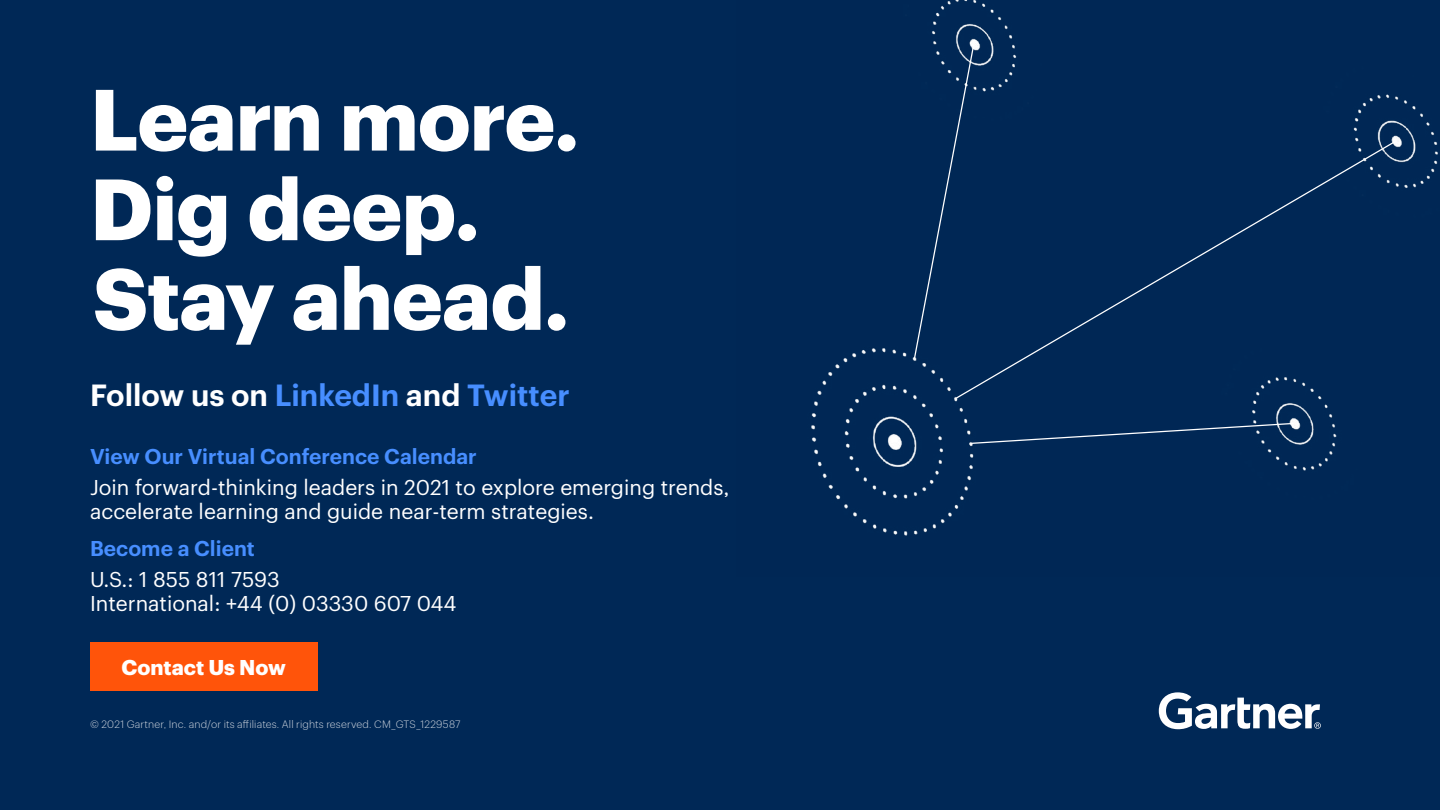
<style>
.page{position:relative;width:1440px;height:810px;background:#002856}
.page>*{position:absolute;margin:0;border:0;box-sizing:border-box;transform-origin:0 0}
.t1{font:700 84.9px/89.7px "Graphik";letter-spacing:-.01em;color:#fff}
.t2{font:600 30px "Graphik";color:#478eff}
.t3{font:21px/24px "Graphik";color:#fff}
.t4{font:600 21px "Graphik";color:#478eff}
.t5{font:700 21px "Graphik";color:#fff}
.t6{font:300 10.5px "Graphik";letter-spacing:.015em;color:#fff}
.s1{color:#fff}
</style>
<div class="page">
<img style="left:811px;top:0;width:627px;height:536px">
<svg style="left:970px;top:422px;width:325px;height:23px"></svg>
<svg style="left:913px;top:43px;width:62px;height:317px"></svg>
<svg style="left:954px;top:139px;width:443px;height:261px"></svg>
<svg style="left:1159px;top:692px;width:162px;height:37px"></svg>
<div style="left:90px;top:642px;width:227px;height:49px;background:#ff540a"></div>
<h1 class="t1" style="left:90px;top:67px;width:491px">Learn more.<br>Dig deep.<br>Stay ahead.</h1>
<h2 class="t2" style="left:90px;top:372px;width:481px"><span class="s1">Follow us on</span> LinkedIn <span class="s1">and</span> Twitter</h2>
<p class="t4" style="left:90px;top:440px;width:388px">View Our Virtual Conference Calendar</p>
<p class="t3" style="left:90px;top:473px;width:641px">Join forward-thinking leaders in 2021 to explore emerging trends, accelerate learning and guide near-term strategies.</p>
<p class="t4" style="left:90px;top:533px;width:166px">Become a Client</p>
<p class="t3" style="left:90px;top:566px;width:368px">U.S.: 1 855 811 7593<br>International: +44 (0) 03330 607 044</p>
<p class="t5" style="left:121px;top:651px;width:166px">Contact Us Now</p>
<p class="t6" style="left:90px;top:717px;width:372px">© 2021 Gartner, Inc. and/or its affiliates. All rights reserved. CM_GTS_1229587</p>
</div>
